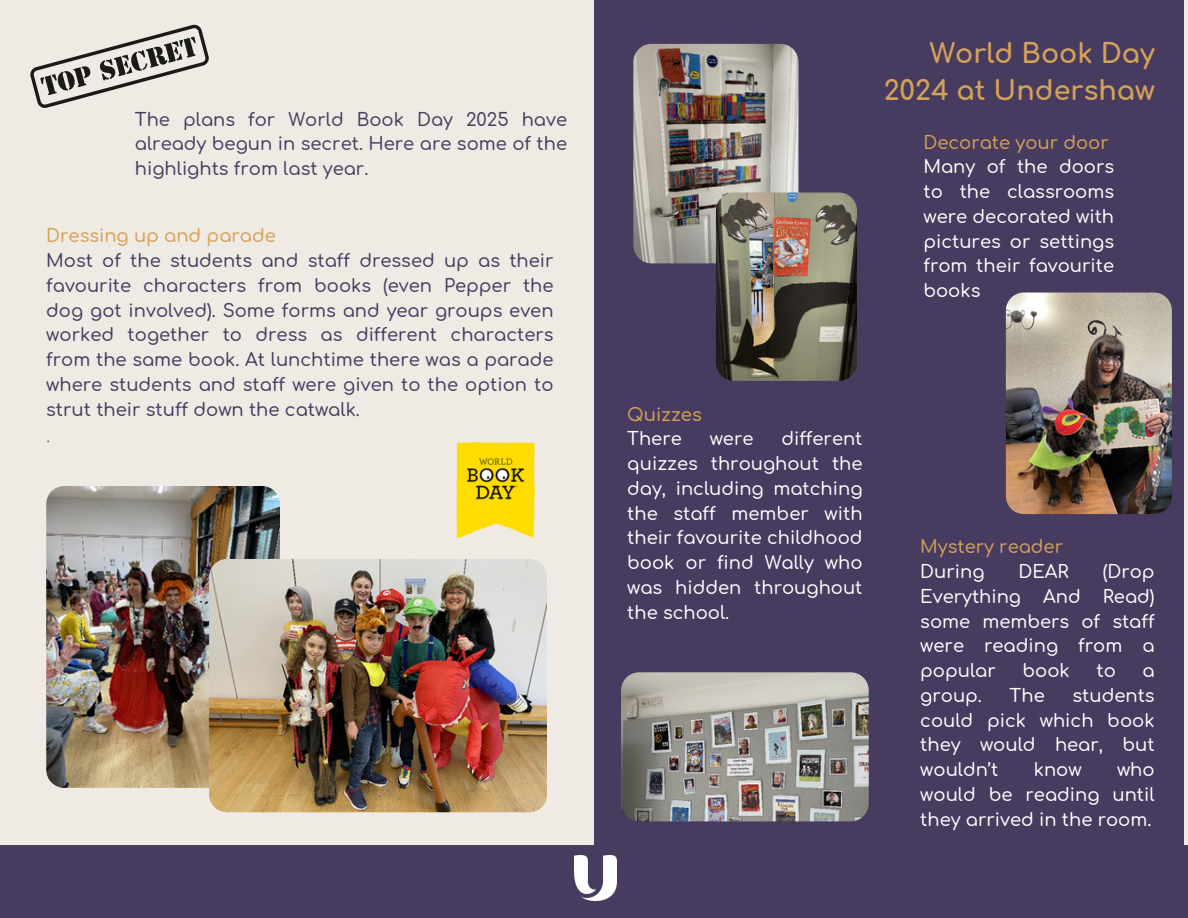
<style>
.page{position:relative;width:1188px;height:918px;background:#efeae3}
.page>*{position:absolute;margin:0;border:0;box-sizing:border-box;transform-origin:0 0}
.t1{font:700 27px/37.2px "Comfortaa";color:#d4a258;text-align:right}
.t2{font:500 18px/24.8px "Comfortaa";color:#fff;text-align:justify}
.t3{font:500 18px/24.8px "Comfortaa";color:#473b60;text-align:justify}
.t4{font:500 18px/24.8px "Comfortaa";color:#d4a258}
.t5{font:300 18px "Open Sans";color:#473b60}
.s1{color:#d4a258}
.s2{color:#fff}
</style>
<div class="page">
<div style="left:594px;top:0;width:589px;height:918px;background:#473b60"></div>
<div style="left:0;top:845px;width:1188px;height:73px;background:#473b60"></div>
<img style="left:574px;top:855px;width:43px;height:45px">
<img style="left:633px;top:44px;width:165px;height:219px">
<img style="left:716px;top:193px;width:141px;height:187px;border-radius:18px">
<img style="left:46px;top:486px;width:234px;height:302px;border-radius:18px">
<img style="left:209px;top:559px;width:338px;height:253px;border-radius:18px">
<img style="left:621px;top:672px;width:248px;height:149px;border-radius:18px">
<img style="left:457px;top:442px;width:77px;height:96px">
<svg style="left:30px;top:25px;width:179px;height:83px"></svg>
<img style="left:1006px;top:293px;width:166px;height:221px;border-radius:18px">
<h1 class="t3" style="left:135px;top:107px;width:434px">The plans for World Book Day 2025 have already begun in secret. Here are some of the highlights from last year.</h1>
<h2 class="t4" style="left:46px;top:224px;width:231px">Dressing up and parade</h2>
<h2 class="t3" style="left:46px;top:249px;width:509px">Most of the students and staff dressed up as their favourite characters from books (even Pepper the dog got involved). Some forms and year groups even worked together to dress as different characters from the same book. At lunchtime there was a parade where students and staff were given to the option to strut their stuff down the catwalk.</h2>
<p class="t5" style="left:46px;top:422px;width:6px">.</p>
<p class="t1" style="left:884px;top:36px;width:272px">World Book Day<br>2024 at Undershaw</p>
<h2 class="t2" style="left:923px;top:131px;width:192px;text-align:left"><span class="s1">Decorate your door<br></span>Many of the doors to the classrooms were decorated with pictures or settings from their favourite books</h2>
<p class="t4" style="left:627px;top:403px;width:76px">Quizzes<br><span class="s2">There</span></p>
<p class="t2" style="left:627px;top:427px;width:237px;text-indent:154px">different quizzes throughout the day, including matching the staff member with their favourite childhood book or find Wally who was hidden throughout the school.</p>
<p class="t2" style="left:710px;top:427px;width:45px">were</p>
<p class="t4" style="left:920px;top:535px;width:144px">Mystery reader<br><span class="s2">During</span></p>
<p class="t2" style="left:920px;top:560px;width:236px;text-indent:182px">(Drop Everything And Read) some members of staff were reading from a popular</p>
<p class="t2" style="left:1018px;top:560px;width:52px">DEAR</p>
<p class="t2" style="left:1022px;top:659px;width:49px">book</p>
<p class="t2" style="left:1096px;top:659px;width:21px">to</p>
<p class="t2" style="left:1142px;top:659px;width:14px">a</p>
<p class="t2" style="left:920px;top:684px;width:236px;text-indent:152px">students could pick which book they would hear, but wouldn’t</p>
<p class="t2" style="left:920px;top:684px;width:63px">group.</p>
<p class="t2" style="left:1010px;top:684px;width:37px">The</p>
<p class="t2" style="left:920px;top:758px;width:236px;text-indent:197px">who would be reading until they arrived in the room.</p>
<p class="t2" style="left:1034px;top:758px;width:49px">know</p>
</div>
